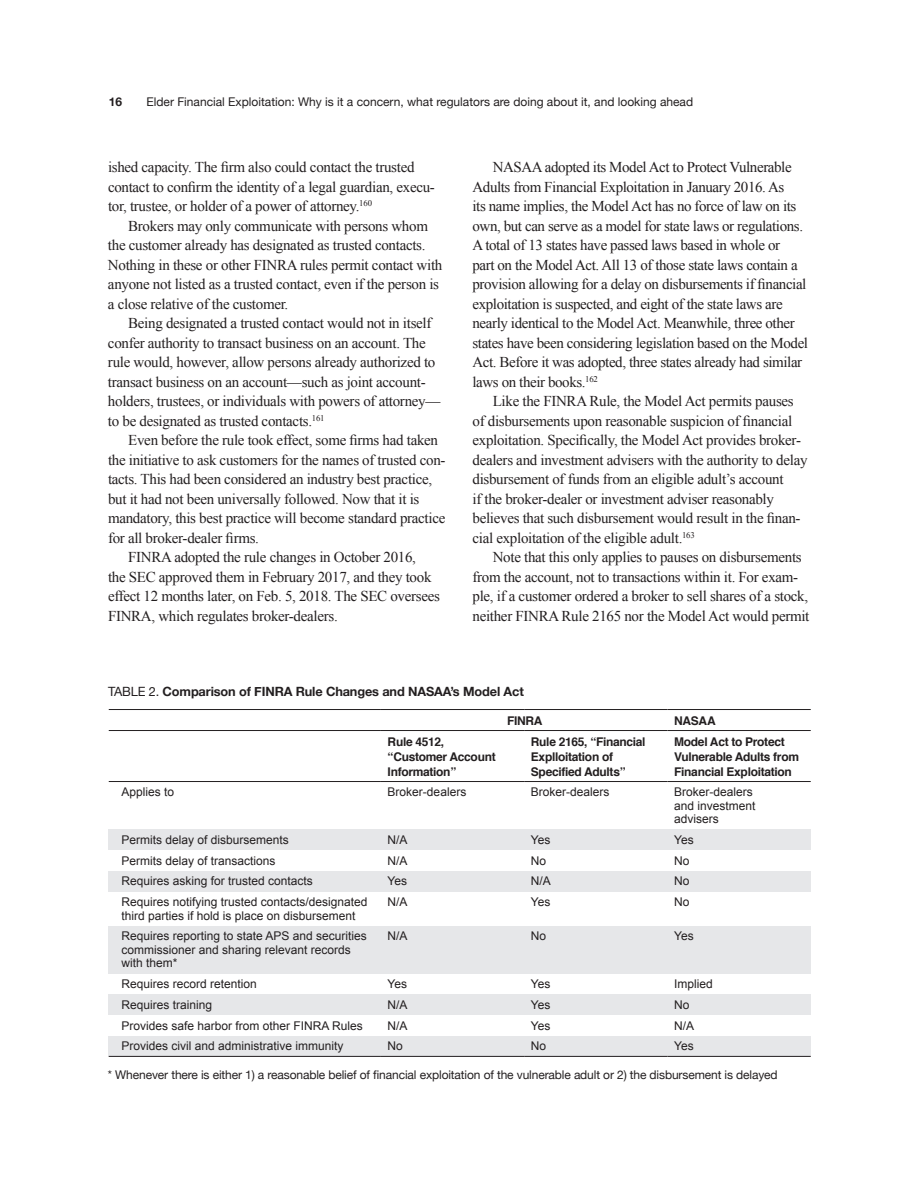
<style>
.page{position:relative;width:918px;height:1188px;background:#fff}
.page>*{position:absolute;margin:0;border:0;box-sizing:border-box;transform-origin:0 0}
.t1{font:15px "Times New Roman";letter-spacing:-.02em;color:#231f20}
.t2{font:700 12.75px "Helvetica Neue";letter-spacing:-.01em;color:#231f20}
.t3{font:12px/20.7px "Arial";color:#231f20}
.t4{font:12px "Helvetica Neue";letter-spacing:-.01em;color:#231f20}
.t5{font:700 12px/15px "Helvetica";letter-spacing:-.025em;color:#231f20}
.t6{font:700 12px "Helvetica Neue";color:#231f20}
.s1{font-weight:400}
</style>
<div class="page">
<hr style="left:109px;top:781px;width:272px;height:1px;background:#231f20">
<hr style="left:381px;top:781px;width:143px;height:1px;background:#231f20">
<hr style="left:524px;top:781px;width:143px;height:1px;background:#231f20">
<hr style="left:667px;top:781px;width:144px;height:1px;background:#231f20">
<hr style="left:109px;top:709px;width:272px;height:1px;background:#231f20">
<hr style="left:381px;top:709px;width:143px;height:1px;background:#231f20">
<hr style="left:524px;top:709px;width:143px;height:1px;background:#231f20">
<hr style="left:667px;top:709px;width:144px;height:1px;background:#231f20">
<hr style="left:109px;top:730px;width:272px;height:1px;background:#231f20">
<hr style="left:381px;top:730px;width:143px;height:1px;background:#231f20">
<hr style="left:524px;top:730px;width:143px;height:1px;background:#231f20">
<hr style="left:667px;top:730px;width:144px;height:1px;background:#231f20">
<div style="left:109px;top:829px;width:272px;height:21px;background:#e6e7e9"></div>
<div style="left:381px;top:829px;width:143px;height:21px;background:#e6e7e9"></div>
<div style="left:524px;top:829px;width:143px;height:21px;background:#e6e7e9"></div>
<div style="left:667px;top:829px;width:144px;height:21px;background:#e6e7e9"></div>
<div style="left:109px;top:871px;width:272px;height:20px;background:#e6e7e9"></div>
<div style="left:381px;top:871px;width:143px;height:20px;background:#e6e7e9"></div>
<div style="left:524px;top:871px;width:143px;height:20px;background:#e6e7e9"></div>
<div style="left:667px;top:871px;width:144px;height:20px;background:#e6e7e9"></div>
<div style="left:109px;top:926px;width:272px;height:47px;background:#e6e7e9"></div>
<div style="left:381px;top:926px;width:143px;height:47px;background:#e6e7e9"></div>
<div style="left:524px;top:926px;width:143px;height:47px;background:#e6e7e9"></div>
<div style="left:667px;top:926px;width:144px;height:47px;background:#e6e7e9"></div>
<div style="left:109px;top:994px;width:272px;height:21px;background:#e6e7e9"></div>
<div style="left:381px;top:994px;width:143px;height:21px;background:#e6e7e9"></div>
<div style="left:524px;top:994px;width:143px;height:21px;background:#e6e7e9"></div>
<div style="left:667px;top:994px;width:144px;height:21px;background:#e6e7e9"></div>
<div style="left:109px;top:1036px;width:272px;height:20px;background:#e6e7e9"></div>
<div style="left:381px;top:1036px;width:143px;height:20px;background:#e6e7e9"></div>
<div style="left:524px;top:1036px;width:143px;height:20px;background:#e6e7e9"></div>
<div style="left:667px;top:1036px;width:144px;height:20px;background:#e6e7e9"></div>
<hr style="left:667px;top:1056px;width:144px;height:1px;background:#231f20">
<hr style="left:109px;top:1056px;width:272px;height:1px;background:#231f20">
<hr style="left:381px;top:1056px;width:143px;height:1px;background:#231f20">
<hr style="left:524px;top:1056px;width:143px;height:1px;background:#231f20">
<p class="t6" style="left:109px;top:93px;width:15px">16</p>
<p class="t4" style="left:146px;top:93px;width:548px">Elder Financial Exploitation: Why is it a concern, what regulators are doing about it, and looking ahead</p>
<p class="t1" style="left:108px;top:157px;width:308px">ished capacity. The firm also could contact the trusted</p>
<p class="t1" style="left:108px;top:177px;width:328px">contact to confirm the identity of a legal guardian, execu-</p>
<p class="t1" style="left:108px;top:196px;width:266px">tor, trustee, or holder of a power of attorney.<sup>160</sup></p>
<p class="t1" style="left:128px;top:216px;width:301px">Brokers may only communicate with persons whom</p>
<p class="t1" style="left:108px;top:235px;width:319px">the customer already has designated as trusted contacts.</p>
<p class="t1" style="left:108px;top:255px;width:336px">Nothing in these or other FINRA rules permit contact with</p>
<p class="t1" style="left:108px;top:274px;width:333px">anyone not listed as a trusted contact, even if the person is</p>
<p class="t1" style="left:108px;top:294px;width:182px">a close relative of the customer.</p>
<p class="t1" style="left:128px;top:313px;width:305px">Being designated a trusted contact would not in itself</p>
<p class="t1" style="left:108px;top:333px;width:319px">confer authority to transact business on an account. The</p>
<p class="t1" style="left:108px;top:352px;width:329px">rule would, however, allow persons already authorized to</p>
<p class="t1" style="left:108px;top:372px;width:319px">transact business on an account—such as joint account-</p>
<p class="t1" style="left:108px;top:391px;width:334px">holders, trustees, or individuals with powers of attorney—</p>
<p class="t1" style="left:108px;top:411px;width:218px">to be designated as trusted contacts.<sup>161</sup></p>
<p class="t1" style="left:128px;top:430px;width:311px">Even before the rule took effect, some firms had taken</p>
<p class="t1" style="left:108px;top:450px;width:339px">the initiative to ask customers for the names of trusted con-</p>
<p class="t1" style="left:108px;top:469px;width:326px">tacts. This had been considered an industry best practice,</p>
<p class="t1" style="left:108px;top:489px;width:313px">but it had not been universally followed. Now that it is</p>
<p class="t1" style="left:108px;top:508px;width:339px">mandatory, this best practice will become standard practice</p>
<p class="t1" style="left:108px;top:528px;width:153px">for all broker-dealer firms.</p>
<p class="t1" style="left:128px;top:547px;width:289px">FINRA adopted the rule changes in October 2016,</p>
<p class="t1" style="left:108px;top:567px;width:325px">the SEC approved them in February 2017, and they took</p>
<p class="t1" style="left:108px;top:586px;width:334px">effect 12 months later, on Feb. 5, 2018. The SEC oversees</p>
<p class="t1" style="left:108px;top:606px;width:231px">FINRA, which regulates broker-dealers.</p>
<p class="t1" style="left:493px;top:157px;width:300px">NASAA adopted its Model Act to Protect Vulnerable</p>
<p class="t1" style="left:473px;top:177px;width:313px">Adults from Financial Exploitation in January 2016. As</p>
<p class="t1" style="left:473px;top:196px;width:325px">its name implies, the Model Act has no force of law on its</p>
<p class="t1" style="left:473px;top:216px;width:332px">own, but can serve as a model for state laws or regulations.</p>
<p class="t1" style="left:473px;top:235px;width:309px">A total of 13 states have passed laws based in whole or</p>
<p class="t1" style="left:473px;top:255px;width:327px">part on the Model Act. All 13 of those state laws contain a</p>
<p class="t1" style="left:473px;top:274px;width:335px">provision allowing for a delay on disbursements if financial</p>
<p class="t1" style="left:473px;top:294px;width:312px">exploitation is suspected, and eight of the state laws are</p>
<p class="t1" style="left:473px;top:313px;width:324px">nearly identical to the Model Act. Meanwhile, three other</p>
<p class="t1" style="left:473px;top:333px;width:337px">states have been considering legislation based on the Model</p>
<p class="t1" style="left:473px;top:352px;width:331px">Act. Before it was adopted, three states already had similar</p>
<p class="t1" style="left:473px;top:372px;width:127px">laws on their books.<sup>162</sup></p>
<p class="t1" style="left:493px;top:391px;width:303px">Like the FINRA Rule, the Model Act permits pauses</p>
<p class="t1" style="left:472px;top:411px;width:321px">of disbursements upon reasonable suspicion of financial</p>
<p class="t1" style="left:472px;top:430px;width:330px">exploitation. Specifically, the Model Act provides broker-</p>
<p class="t1" style="left:472px;top:450px;width:337px">dealers and investment advisers with the authority to delay</p>
<p class="t1" style="left:472px;top:469px;width:313px">disbursement of funds from an eligible adult’s account</p>
<p class="t1" style="left:472px;top:489px;width:303px">if the broker-dealer or investment adviser reasonably</p>
<p class="t1" style="left:472px;top:508px;width:330px">believes that such disbursement would result in the finan-</p>
<p class="t1" style="left:472px;top:528px;width:224px">cial exploitation of the eligible adult.<sup>163</sup></p>
<p class="t1" style="left:493px;top:547px;width:311px">Note that this only applies to pauses on disbursements</p>
<p class="t1" style="left:472px;top:567px;width:327px">from the account, not to transactions within it. For exam-</p>
<p class="t1" style="left:472px;top:586px;width:337px">ple, if a customer ordered a broker to sell shares of a stock,</p>
<p class="t1" style="left:472px;top:606px;width:339px">neither FINRA Rule 2165 nor the Model Act would permit</p>
<p class="t2" style="left:108px;top:682px;width:417px"><span class="s1">TABLE 2.</span> Comparison of FINRA Rule Changes and NASAA’s Model Act</p>
<p class="t5" style="left:507px;top:713px;width:37px">FINRA</p>
<p class="t5" style="left:674px;top:713px;width:43px">NASAA</p>
<p class="t5" style="left:388px;top:734px;width:110px">Rule 4512, “Customer Account<br>Information”</p>
<p class="t5" style="left:531px;top:734px;width:116px">Rule 2165, “Financial<br>Explloitation of<br>Specified Adults”</p>
<p class="t5" style="left:674px;top:734px;width:126px">Model Act to Protect<br>Vulnerable Adults from<br>Financial Exploitation</p>
<p class="t3" style="left:121px;top:782px;width:54px">Applies to</p>
<p class="t3" style="left:121px;top:829px;width:248px">Permits delay of disbursements<br>Permits delay of transactions<br>Requires asking for trusted contacts<br>Requires notifying trusted contacts/designated</p>
<p class="t3" style="left:121px;top:905px;width:247px">third parties if hold is place on disbursement<br>Requires reporting to state APS and securities</p>
<p class="t3" style="left:121px;top:943px;width:231px;line-height:13.5px">commissioner and sharing relevant records with them*</p>
<p class="t3" style="left:121px;top:974px;width:243px">Requires record retention<br>Requires training<br>Provides safe harbor from other FINRA Rules Provides civil and administrative immunity</p>
<p class="t3" style="left:388px;top:782px;width:80px">Broker-dealers</p>
<p class="t3" style="left:388px;top:829px;width:22px;text-align:justify">N/A N/A Yes N/A</p>
<p class="t3" style="left:388px;top:926px;width:22px">N/A</p>
<p class="t3" style="left:388px;top:974px;width:22px;text-align:justify">Yes N/A N/A No</p>
<p class="t3" style="left:531px;top:782px;width:80px">Broker-dealers</p>
<p class="t3" style="left:531px;top:829px;width:22px">Yes<br>No<br>N/A<br>Yes</p>
<p class="t3" style="left:531px;top:926px;width:17px">No</p>
<p class="t3" style="left:531px;top:974px;width:21px;text-align:justify">Yes Yes Yes No</p>
<p class="t3" style="left:674px;top:785px;width:83px;line-height:13.5px">Broker-dealers and investment advisers</p>
<p class="t3" style="left:674px;top:829px;width:21px">Yes<br>No<br>No<br>No</p>
<p class="t3" style="left:674px;top:926px;width:21px">Yes</p>
<p class="t3" style="left:674px;top:974px;width:40px">Implied<br>No<br>N/A<br>Yes</p>
<p class="t4" style="left:108px;top:1066px;width:671px">* Whenever there is either 1) a reasonable belief of financial exploitation of the vulnerable adult or 2) the disbursement is delayed</p>
</div>
